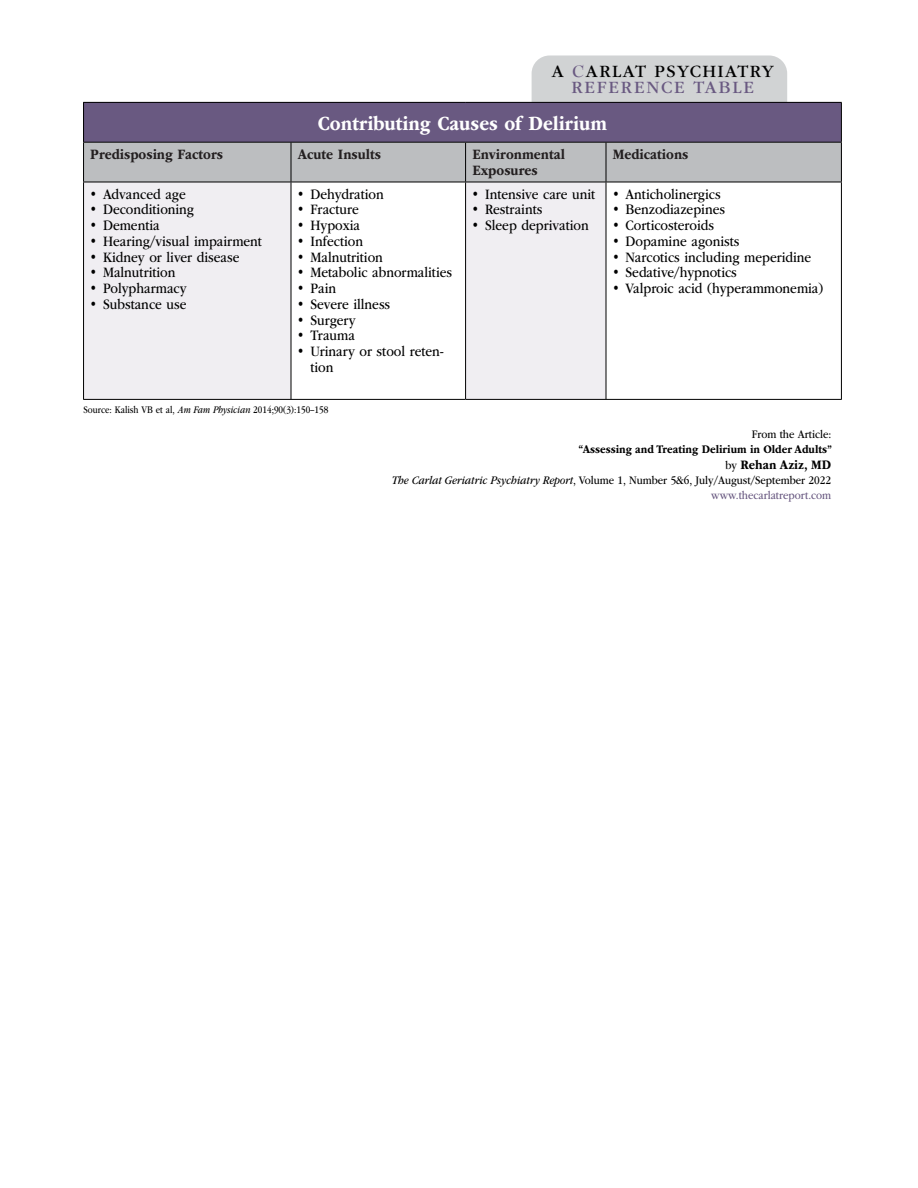
<style>
.page{position:relative;width:918px;height:1188px;background:#fff}
.page>*{position:absolute;margin:0;border:0;box-sizing:border-box;transform-origin:0 0}
.t1{font:700 21px "ITC Garamond Std";color:#fff;scale:.88 1}
.t2{font:18px/15.9px "ITC Garamond Std";letter-spacing:.08em;color:#000;text-align:center}
.t3{font:15px/15.8px "ITC Garamond Std";color:#000;scale:.88 1}
.t4{font:700 15px/15.8px "ITC Garamond Std";color:#231f20;scale:.88 1}
.t5{font:700 13.5px "ITC Garamond Std";letter-spacing:.01em;color:#000;scale:.88 1}
.t6{font:12px/15px "ITC Garamond Std";color:#000;text-align:right;scale:.88 1}
.t7{font:700 12px "ITC Garamond Std";color:#000;scale:.88 1}
.t8{font:10.5px "ITC Garamond Std";color:#000;scale:.82 1}
.s1{font-family:"Bernhard Modern Std";font-weight:700;color:#695981}
.s2{color:#695981}
.s3{font-style:italic}
.s4{font-weight:400;font-size:12px}
</style>
<div class="page">
<div style="left:532px;top:56px;width:255px;height:79px;background:#d1d3d4;border-radius:18px"></div>
<div style="left:84px;top:102px;width:757px;height:40px;background:#695981"></div>
<div style="left:84px;top:143px;width:757px;height:39px;background:#bcbec0"></div>
<div style="left:84px;top:183px;width:207px;height:216px;background:#f0eef2"></div>
<svg style="left:292px;top:183px;width:549px;height:216px"></svg>
<hr style="left:83px;top:102px;width:208px;height:1px;background:#000">
<hr style="left:83px;top:103px;width:1px;height:39px;background:#000">
<hr style="left:291px;top:102px;width:175px;height:1px;background:#000">
<hr style="left:466px;top:102px;width:140px;height:1px;background:#000">
<hr style="left:606px;top:102px;width:236px;height:1px;background:#000">
<hr style="left:841px;top:103px;width:1px;height:39px;background:#000">
<hr style="left:83px;top:142px;width:208px;height:1px;background:#000">
<hr style="left:83px;top:143px;width:1px;height:39px;background:#000">
<hr style="left:291px;top:142px;width:175px;height:1px;background:#000">
<hr style="left:291px;top:143px;width:1px;height:39px;background:#000">
<hr style="left:466px;top:142px;width:140px;height:1px;background:#000">
<hr style="left:465px;top:143px;width:1px;height:39px;background:#000">
<hr style="left:606px;top:142px;width:236px;height:1px;background:#000">
<hr style="left:606px;top:143px;width:1px;height:39px;background:#000">
<hr style="left:841px;top:143px;width:1px;height:39px;background:#000">
<hr style="left:83px;top:182px;width:208px;height:1px;background:#000">
<hr style="left:83px;top:182px;width:1px;height:217px;background:#000">
<hr style="left:291px;top:182px;width:175px;height:1px;background:#000">
<hr style="left:291px;top:182px;width:1px;height:217px;background:#000">
<hr style="left:466px;top:182px;width:140px;height:1px;background:#000">
<hr style="left:465px;top:182px;width:1px;height:217px;background:#000">
<hr style="left:606px;top:182px;width:236px;height:1px;background:#000">
<hr style="left:606px;top:182px;width:1px;height:217px;background:#000">
<hr style="left:841px;top:182px;width:1px;height:217px;background:#000">
<hr style="left:83px;top:399px;width:208px;height:1px;background:#000">
<hr style="left:291px;top:399px;width:175px;height:1px;background:#000">
<hr style="left:466px;top:399px;width:140px;height:1px;background:#000">
<hr style="left:606px;top:399px;width:236px;height:1px;background:#000">
<p class="t2" style="left:552px;top:63px;width:223px">A <span class="s1">C</span>ARLAT PSYCHIATRY<br><span class="s2">REFERENCE TABLE</span></p>
<h1 class="t1" style="left:318px;top:111px;width:330px">Contributing Causes of Delirium</h1>
<p class="t4" style="left:90px;top:147px;width:152px">Predisposing Factors</p>
<p class="t4" style="left:298px;top:147px;width:96px">Acute Insults</p>
<p class="t4" style="left:472px;top:147px;width:107px">Environmental<br>Exposures</p>
<p class="t4" style="left:613px;top:147px;width:88px">Medications</p>
<p class="t3" style="left:90px;top:186px;width:111px">• Advanced age</p>
<p class="t3" style="left:90px;top:202px;width:120px">• Deconditioning</p>
<p class="t3" style="left:90px;top:218px;width:81px">• Dementia</p>
<p class="t3" style="left:90px;top:233px;width:198px">• Hearing/visual impairment</p>
<p class="t3" style="left:90px;top:249px;width:172px">• Kidney or liver disease</p>
<p class="t3" style="left:90px;top:265px;width:99px">• Malnutrition</p>
<p class="t3" style="left:90px;top:281px;width:112px">• Polypharmacy</p>
<p class="t3" style="left:90px;top:296px;width:112px">• Substance use</p>
<p class="t3" style="left:612px;top:186px;width:125px">• Anticholinergics</p>
<p class="t3" style="left:612px;top:202px;width:130px">• Benzodiazepines</p>
<p class="t3" style="left:612px;top:218px;width:117px">• Corticosteroids</p>
<p class="t3" style="left:612px;top:233px;width:146px">• Dopamine agonists</p>
<p class="t3" style="left:612px;top:249px;width:228px">• Narcotics including meperidine</p>
<p class="t3" style="left:612px;top:265px;width:143px">• Sedative/hypnotics</p>
<p class="t3" style="left:612px;top:281px;width:242px">• Valproic acid (hyperammonemia)</p>
<p class="t3" style="left:297px;top:186px;width:100px">• Dehydration</p>
<p class="t3" style="left:297px;top:202px;width:72px">• Fracture</p>
<p class="t3" style="left:297px;top:218px;width:73px">• Hypoxia</p>
<p class="t3" style="left:297px;top:233px;width:77px">• Infection</p>
<p class="t3" style="left:297px;top:249px;width:99px">• Malnutrition</p>
<p class="t3" style="left:297px;top:265px;width:178px">• Metabolic abnormalities</p>
<p class="t3" style="left:297px;top:281px;width:46px">• Pain</p>
<p class="t3" style="left:297px;top:296px;width:107px">• Severe illness</p>
<p class="t3" style="left:297px;top:312px;width:68px">• Surgery</p>
<p class="t3" style="left:297px;top:328px;width:67px">• Trauma</p>
<p class="t3" style="left:310px;top:344px;width:153px;text-indent:-14px">• Urinary or stool reten&shy;tion</p>
<p class="t3" style="left:472px;top:186px;width:142px">• Intensive care unit</p>
<p class="t3" style="left:472px;top:202px;width:82px">• Restraints</p>
<p class="t3" style="left:472px;top:218px;width:135px">• Sleep deprivation</p>
<p class="t8" style="left:84px;top:404px;width:300px">Source: Kalish VB et al, <span class="s3">Am Fam Physician</span> 2014;90(3):150–158</p>
<p class="t6" style="left:752px;top:427px;width:92px">From the Article:</p>
<p class="t7" style="left:578px;top:443px;width:290px">“Assessing and Treating Delirium in Older Adults”</p>
<p class="t5" style="left:726px;top:457px;width:121px"><span class="s4">by</span> Rehan Aziz, MD</p>
<p class="t6" style="left:392px;top:473px;width:501px"><span class="s3">The Carlat Geriatric Psychiatry Report</span>, Volume 1, Number 5&amp;6, July/August/September 2022 <span class="s2">www.thecarlatreport.com</span></p>
</div>
